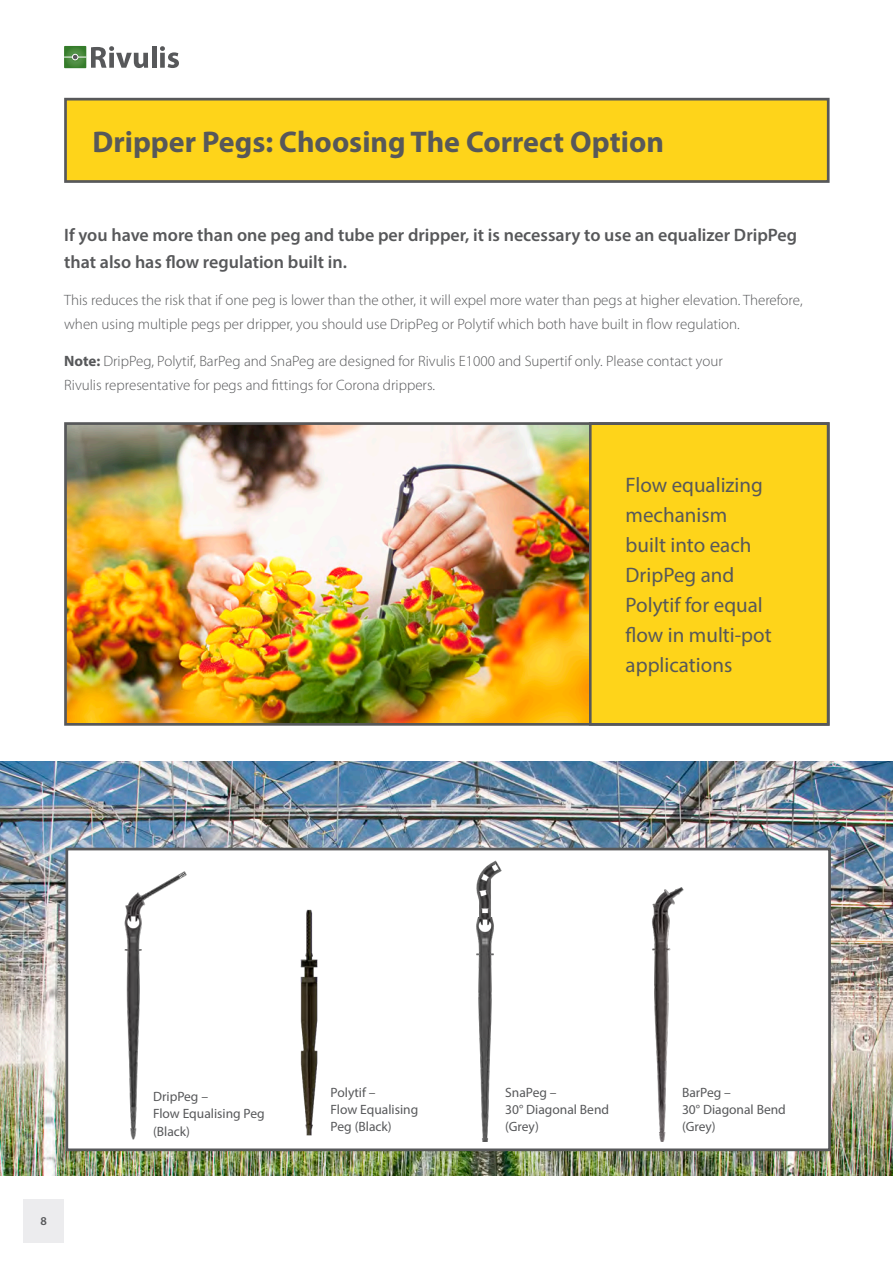
<style>
.page{position:relative;width:893px;height:1263px;background:#fff}
.page>*{position:absolute;margin:0;border:0;box-sizing:border-box;transform-origin:0 0}
.Heading{font:700 30px "Myriad Pro";color:#57585a}
.t1{font:21px/30px "Myriad Pro";color:#57585a}
.First_Para{font:600 18px/27px "Myriad Pro";color:#57585a}
.First_Para-2{font:300 15px/24px "Myriad Pro";color:#57585a}
.Body_Text{font:300 15px/24px "Myriad Pro";color:#57585a}
.t2{font:13.5px/17.2px "Myriad Pro";color:#57585a}
.t3{font:600 12px "Myriad Pro";color:#57585a}
.s1{font-weight:700}
</style>
<div class="page">
<div style="left:23px;top:1199px;width:41px;height:43px;background:#ececee"></div>
<hr style="left:152px;top:46px;width:4px;height:22px;background:#57585a">
<svg style="left:160px;top:46px;width:19px;height:22px"></svg>
<svg style="left:64px;top:46px;width:84px;height:22px"></svg>
<img style="left:0;top:762px;width:893px;height:413px">
<div style="left:66px;top:99px;width:762px;height:82px;background:#fed41a"></div>
<div style="left:64px;top:98px;width:766px;height:85px;border:3px solid #57585a"></div>
<div style="left:590px;top:424px;width:238px;height:300px;background:#fed41a"></div>
<img style="left:68px;top:426px;width:521px;height:296px">
<div style="left:64px;top:422px;width:766px;height:304px;border:3px solid #57585a"></div>
<div style="left:65px;top:848px;width:766px;height:303px;background:#fff;border:3px solid #57585a"></div>
<img style="left:476px;top:860px;width:26px;height:282px">
<img style="left:124px;top:871px;width:63px;height:269px">
<img style="left:300px;top:909px;width:18px;height:227px">
<img style="left:652px;top:887px;width:32px;height:255px">
<p class="Heading" style="left:92px;top:122px;width:573px">Dripper Pegs: Choosing The Correct Option</p>
<p class="First_Para" style="left:64px;top:221px;width:734px">If you have more than one peg and tube per dripper, it is necessary to use an equalizer DripPeg that also has flow regulation built in.</p>
<p class="First_Para-2" style="left:64px;top:288px;width:740px">This reduces the risk that if one peg is lower than the other, it will expel more water than pegs at higher elevation. Therefore, when using multiple pegs per dripper, you should use DripPeg or Polytif which both have built in flow regulation.</p>
<p class="Body_Text" style="left:64px;top:349px;width:660px"><span class="s1">Note:</span> DripPeg, Polytif, BarPeg and SnaPeg are designed for Rivulis E1000 and Supertif only. Please contact your<br>Rivulis representative for pegs and fittings for Corona drippers.</p>
<p class="t1" style="left:626px;top:469px;width:148px">Flow equalizing mechanism built into each<br>DripPeg and<br>Polytif for equal flow in multi-pot applications</p>
<p class="t3" style="left:40px;top:1213px;width:8px">8</p>
<p class="t2" style="left:153px;top:1088px;width:113px">DripPeg –<br>Flow Equalising Peg (Black)</p>
<p class="t2" style="left:331px;top:1083px;width:89px">Polytif –<br>Flow Equalising<br>Peg (Black)</p>
<p class="t2" style="left:682px;top:1083px;width:105px">BarPeg –<br>30° Diagonal Bend (Grey)</p>
<p class="t2" style="left:505px;top:1083px;width:105px">SnaPeg –<br>30° Diagonal Bend (Grey)</p>
</div>
